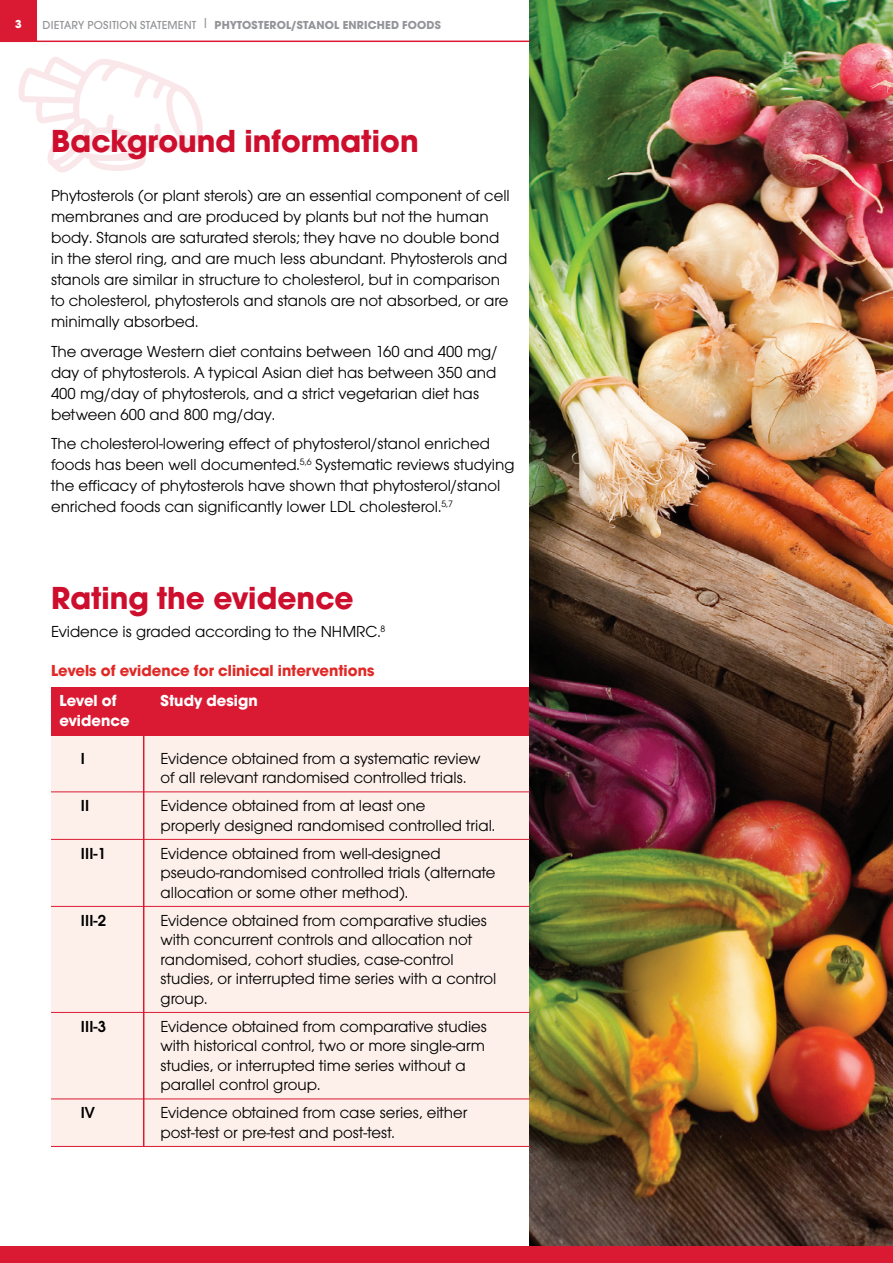
<style>
.page{position:relative;width:893px;height:1263px;background:#fff}
.page>*{position:absolute;margin:0;border:0;box-sizing:border-box;transform-origin:0 0}
.t1{font:700 33px "Avalon";color:#ce0e2d}
.t2{font:16.5px/21px "Avalon";color:#000}
.t3{font:700 16.5px "Avalon";color:#e02926}
.t4{font:700 16.5px "Avalon";color:#fff}
.t5{font:600 16.5px "Avalon";letter-spacing:.015em;color:#000}
.t6{font:700 12px "Avalon";letter-spacing:.015em;color:#939598}
.t7{font:700 12px "Avalon";color:#fff}
.s1{font-weight:500}
</style>
<div class="page">
<svg style="left:18px;top:57px;width:185px;height:116px"></svg>
<div style="left:51px;top:711px;width:480px;height:435px;background:#fdf0eb"></div>
<div style="left:51px;top:687px;width:484px;height:49px;background:#da1a32"></div>
<img style="left:530px;top:0;width:363px;height:1246px">
<div style="left:0;top:1246px;width:893px;height:17px;background:#da1a32"></div>
<hr style="left:0;top:41px;width:529px;height:1px;background:#da1a32">
<div style="left:0;top:0;width:37px;height:41px;background:#da1a32"></div>
<hr style="left:51px;top:791px;width:479px;height:1px;background:#da1a32">
<hr style="left:51px;top:839px;width:479px;height:1px;background:#da1a32">
<hr style="left:51px;top:906px;width:479px;height:1px;background:#da1a32">
<hr style="left:51px;top:1012px;width:479px;height:1px;background:#da1a32">
<hr style="left:51px;top:1098px;width:479px;height:1px;background:#da1a32">
<hr style="left:51px;top:1146px;width:479px;height:1px;background:#da1a32">
<hr style="left:143px;top:702px;width:1px;height:444px;background:#da1a32">
<p class="t7" style="left:15px;top:17px;width:8px">3</p>
<p class="t6" style="left:43px;top:17px;width:400px"><span class="s1">DIETARY POSITION STATEMENT </span><sup>|</sup> PHYTOSTEROL/STANOL ENRICHED FOODS</p>
<h1 class="t1" style="left:51px;top:121px;width:369px">Background information</h1>
<p class="t2" style="left:51px;top:185px;width:460px">Phytosterols (or plant sterols) are an essential component of cell membranes and are produced by plants but not the human body. Stanols are saturated sterols; they have no double bond in the sterol ring, and are much less abundant. Phytosterols and stanols are similar in structure to cholesterol, but in comparison to cholesterol, phytosterols and stanols are not absorbed, or are minimally absorbed.</p>
<p class="t2" style="left:51px;top:341px;width:448px">The average Western diet contains between 160 and 400 mg/ day of phytosterols. A typical Asian diet has between 350 and 400 mg/day of phytosterols, and a strict vegetarian diet has between 600 and 800 mg/day.</p>
<p class="t2" style="left:51px;top:433px;width:465px">The cholesterol-lowering effect of phytosterol/stanol enriched foods has been well documented.<sup>5,6</sup> Systematic reviews studying the efficacy of phytosterols have shown that phytosterol/stanol enriched foods can significantly lower LDL cholesterol.<sup>5,7</sup></p>
<h1 class="t1" style="left:51px;top:578px;width:304px">Rating the evidence</h1>
<p class="t2" style="left:51px;top:621px;width:336px">Evidence is graded according to the NHMRC.<sup>8</sup></p>
<p class="t3" style="left:51px;top:661px;width:325px">Levels of evidence for clinical interventions</p>
<p class="t4" style="left:60px;top:691px;width:59px">Level of</p>
<p class="t4" style="left:161px;top:691px;width:99px">Study design</p>
<p class="t4" style="left:60px;top:710px;width:72px">evidence</p>
<p class="t5" style="left:81px;top:748px;width:6px">I</p>
<p class="t2" style="left:161px;top:748px;width:321px;line-height:19.5px">Evidence obtained from a systematic review of all relevant randomised controlled trials.</p>
<p class="t5" style="left:81px;top:796px;width:10px">II</p>
<p class="t2" style="left:161px;top:796px;width:336px;line-height:19.5px">Evidence obtained from at least one<br>properly designed randomised controlled trial.</p>
<p class="t5" style="left:81px;top:843px;width:27px">III-1</p>
<p class="t2" style="left:161px;top:843px;width:337px;line-height:19.5px">Evidence obtained from well-designed pseudo-randomised controlled trials (alternate allocation or some other method).</p>
<p class="t5" style="left:81px;top:910px;width:27px">III-2</p>
<p class="t2" style="left:161px;top:910px;width:337px;line-height:19.5px">Evidence obtained from comparative studies with concurrent controls and allocation not randomised, cohort studies, case-control studies, or interrupted time series with a control group.</p>
<p class="t5" style="left:81px;top:1016px;width:27px">III-3</p>
<p class="t2" style="left:161px;top:1016px;width:328px;line-height:19.5px">Evidence obtained from comparative studies with historical control, two or more single-arm studies, or interrupted time series without a parallel control group.</p>
<p class="t5" style="left:81px;top:1103px;width:16px">IV</p>
<p class="t2" style="left:161px;top:1103px;width:309px;line-height:19.5px">Evidence obtained from case series, either post-test or pre-test and post-test.</p>
</div>
